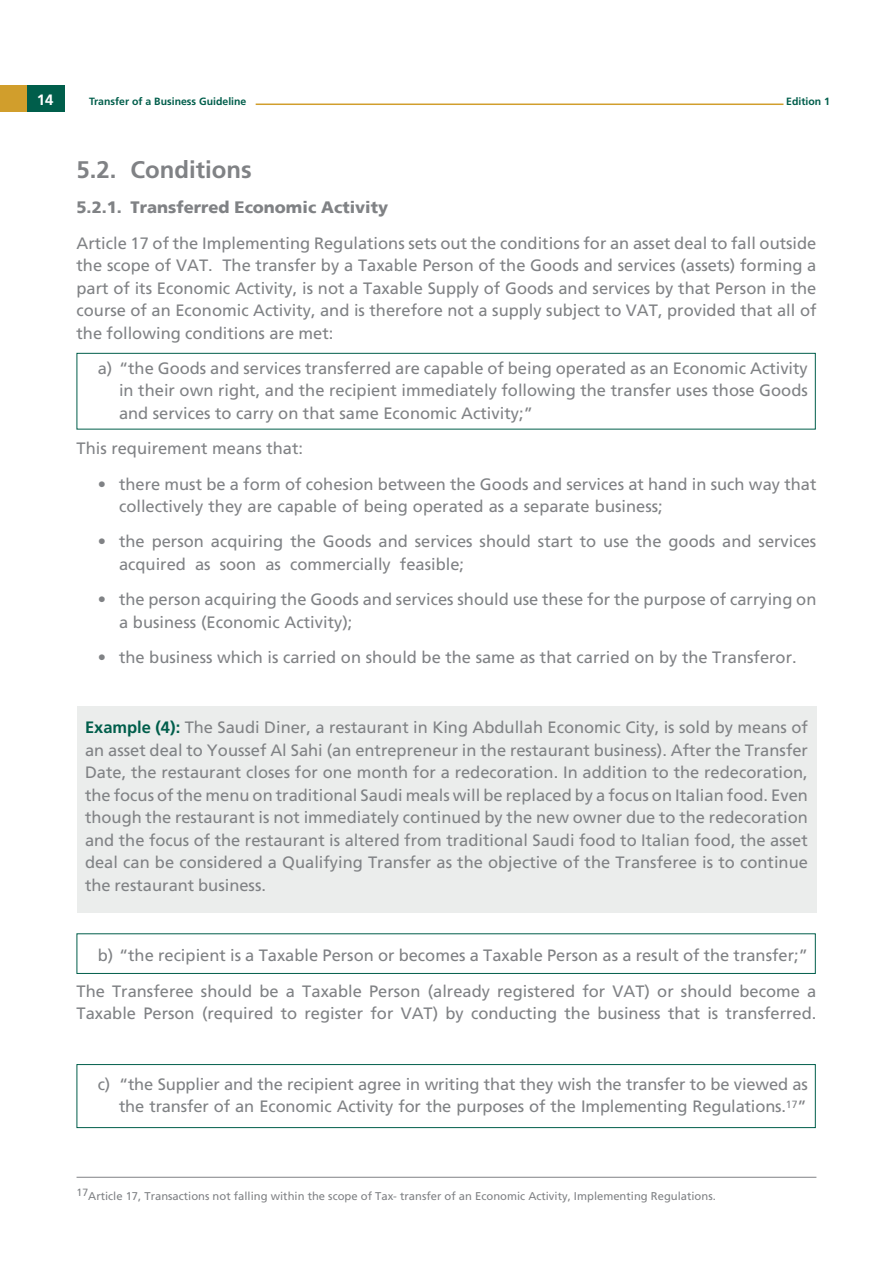
<style>
.page{position:relative;width:893px;height:1263px;background:#fff}
.page>*{position:absolute;margin:0;border:0;box-sizing:border-box;transform-origin:0 0}
.t1{font:700 24px "Frutiger";color:#808285}
.t2{font:16.5px/22.5px "Frutiger";color:#808285}
.t3{font:900 16.5px "Frutiger 75";color:#808285}
.t4{font:700 15px "Frutiger";color:#fff}
.t5{font:11.25px "Frutiger";color:#808285}
.t6{font:700 10.5px "Frutiger";color:#005e4b}
.t7{font:10.5px "Frutiger";color:#808285}
.s1{font-weight:700;color:#005e4b}
.s2{font-size:16.5px}
</style>
<div class="page">
<div style="left:26px;top:85px;width:38px;height:27px;background:#005e4b"></div>
<div style="left:0;top:85px;width:26px;height:27px;background:#d19e2c"></div>
<hr style="left:256px;top:104px;width:527px;height:1px;background:#d19e2c">
<div style="left:77px;top:706px;width:739px;height:206px;background:#ebedec"></div>
<div style="left:77px;top:933px;width:739px;height:41px;border:1px solid #005e4b"></div>
<div style="left:77px;top:353px;width:739px;height:76px;border:1px solid #005e4b"></div>
<div style="left:77px;top:1064px;width:739px;height:64px;border:1px solid #005e4b"></div>
<hr style="left:77px;top:1177px;width:739px;height:1px;background:#808285">
<p class="t4" style="left:37px;top:91px;width:18px">14</p>
<p class="t6" style="left:89px;top:95px;width:159px">Transfer of a Business Guideline</p>
<h1 class="t1" style="left:77px;top:156px;width:42px">5.2.</h1>
<h1 class="t1" style="left:131px;top:156px;width:123px">Conditions</h1>
<p class="t6" style="left:786px;top:95px;width:45px">Edition 1</p>
<p class="t3" style="left:131px;top:198px;width:259px">Transferred Economic Activity</p>
<p class="t3" style="left:77px;top:198px;width:47px">5.2.1.</p>
<p class="t2" style="left:77px;top:232px;width:741px;text-align:right">Article 17 of the Implementing Regulations sets out the conditions for an asset deal to fall outside<br>The transfer by a Taxable Person of the Goods and services (assets) forming a</p>
<p class="t2" style="left:77px;top:254px;width:741px">the scope of VAT.<br>part of its Economic Activity is, not a Taxable Supply of Goods and services by that Person in the course of an Economic Activity, and is therefore not a supply subject to VAT, provided that all of the following conditions are met:</p>
<p class="t2" style="left:119px;top:357px;width:690px;text-align:justify;text-indent:-21px">a) “the Goods and services transferred are capable of being operated as an Economic Activity in their own right, and the recipient immediately following the transfer uses those Goods and services to carry on that same Economic Activity “;</p>
<p class="t2" style="left:119px;top:431px;width:699px;line-height:35.2px;text-indent:-43px">This requirement means that:<br>there must be a form of cohesion between the Goods and services at hand in such way that</p>
<p class="t2" style="left:98px;top:472px;width:10px">•</p>
<p class="t2" style="left:98px;top:530px;width:10px">•</p>
<p class="t2" style="left:98px;top:588px;width:10px">•</p>
<p class="t2" style="left:98px;top:646px;width:10px">•</p>
<p class="t2" style="left:119px;top:488px;width:699px;line-height:35.2px">collectively they are capable of being operated as a separate business;<br>the person acquiring the Goods and services should start to use the goods and services</p>
<p class="t2" style="left:400px;top:553px;width:66px">feasible;</p>
<p class="t2" style="left:119px;top:546px;width:699px;line-height:35.2px">acquired<br>the person acquiring the Goods and services should use these for the purpose of carrying on</p>
<p class="t2" style="left:290px;top:553px;width:102px">commercially</p>
<p class="t2" style="left:195px;top:553px;width:17px">as</p>
<p class="t2" style="left:220px;top:553px;width:38px">soon</p>
<p class="t2" style="left:265px;top:553px;width:17px">as</p>
<p class="t2" style="left:119px;top:604px;width:679px;line-height:35.2px">a business (Economic Activity ;(<br>the business which is carried on should be the same as that carried on by the Transferor.</p>
<p class="t2" style="left:85px;top:716px;width:724px;text-align:justify"><span class="s1">Example ( :)4</span> The Saudi Diner a, restaurant in King Abdullah Economic City is, sold by means of an asset deal to Youssef Al Sahi (an entrepreneur in the restaurant business .) After the Transfer Date, the restaurant closes for one month for a redecoration In. addition to the redecoration, the focus of the menu on traditional Saudi meals will be replaced by a focus on Italian food. Even though the restaurant is not immediately continued by the new owner due to the redecoration and the focus of the restaurant is altered from traditional Saudi food to Italian food, the asset deal can be considered a Qualifying Transfer as the objective of the Transferee is to continue the restaurant business.</p>
<p class="t2" style="left:77px;top:938px;width:741px;line-height:35.2px;text-indent:21px">b) “the recipient is a Taxable Person or becomes a Taxable Person as a result of the transfer “;<br>The Transferee should be a Taxable Person (already registered for VAT) or should become a</p>
<p class="t2" style="left:77px;top:1002px;width:741px">Taxable Person (required to register for VAT) by conducting the business that is transferred.</p>
<p class="t2" style="left:98px;top:1073px;width:712px;text-align:right">c) “the Supplier and the recipient agree in writing that they wish the transfer to be viewed as “</p>
<p class="t2" style="left:119px;top:1095px;width:664px">the transfer of an Economic Activity for the purposes of the Implementing Regulations</p>
<p class="t7" style="left:781px;top:1098px;width:18px"><span class="s2">.</span>17</p>
<p class="t7" style="left:77px;top:1186px;width:13px">17</p>
<p class="t5" style="left:88px;top:1189px;width:629px">Article 17, Transactions not falling within the scope of Tax- transfer of an Economic Activity, Implementing Regulations.</p>
</div>
